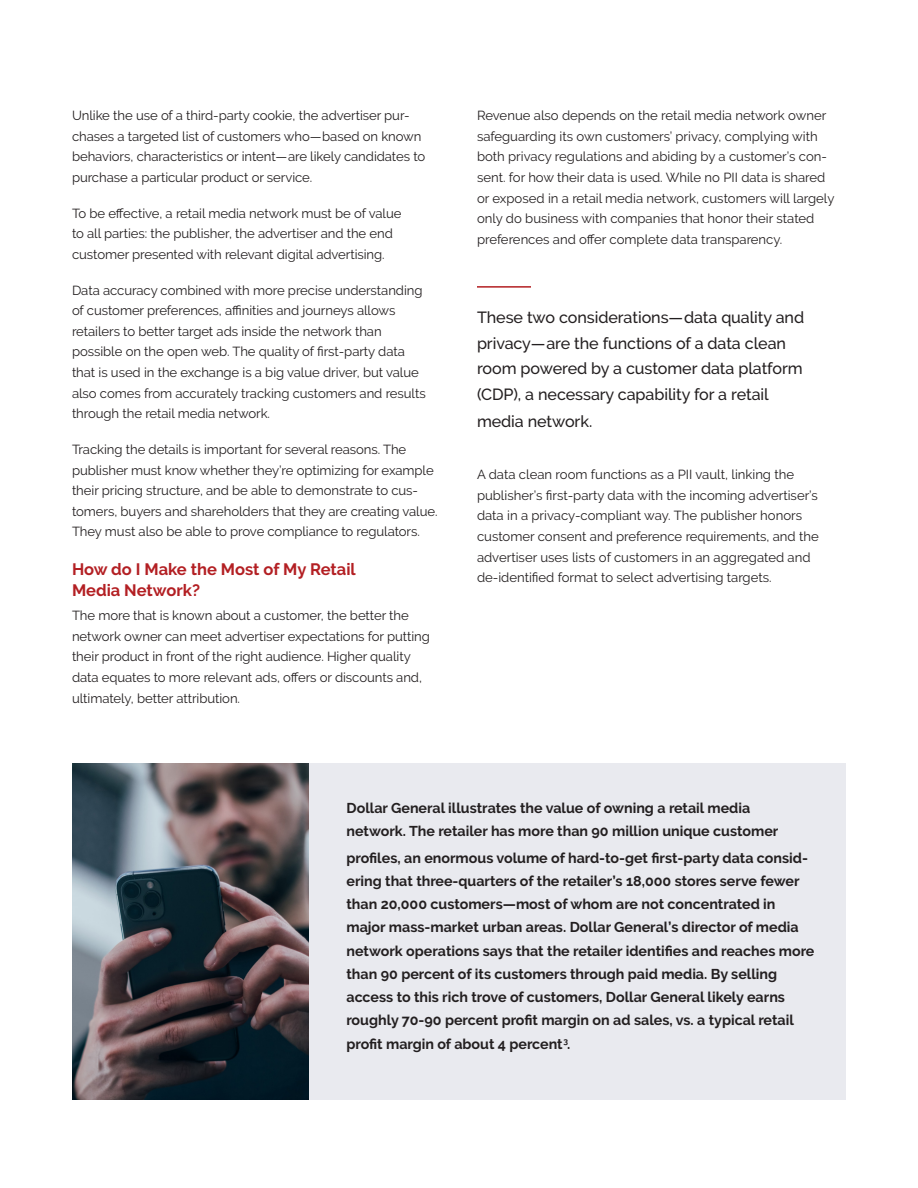
<style>
.page{position:relative;width:918px;height:1188px;background:#fff}
.page>*{position:absolute;margin:0;border:0;box-sizing:border-box;transform-origin:0 0}
.Subhead{font:700 16.5px/21px "Raleway";color:#b31f23}
.Body{font:500 16.2px/25.5px "Raleway";letter-spacing:-.005em;color:#231f20}
.t1{font:700 14.25px/23.2px "Raleway";color:#231f20}
.Body-2{font:13.2px/20.7px "Raleway";letter-spacing:-.005em;color:#231f20}
</style>
<div class="page">
<div style="left:72px;top:763px;width:774px;height:337px;background:#e9eaef"></div>
<img style="left:72px;top:763px;width:236px;height:337px">
<hr style="left:477px;top:286px;width:54px;height:2px;background:#b31f23">
<p class="Body-2" style="left:72px;top:105px;width:355px">Unlike the use of a third-party cookie, the advertiser pur&shy;chases a targeted list of customers who—based on known behaviors, characteristics or intent—are likely candidates to purchase a particular product or service.</p>
<p class="Body-2" style="left:72px;top:203px;width:331px">To be effective, a retail media network must be of value to all parties: the publisher, the advertiser and the end customer presented with relevant digital advertising.</p>
<p class="Body-2" style="left:72px;top:280px;width:355px">Data accuracy combined with more precise understanding of customer preferences, affinities and journeys allows retailers to better target ads inside the network than possible on the open web. The quality of first-party data that is used in the exchange is a big value driver, but value also comes from accurately tracking customers and results through the retail media network.</p>
<p class="Body-2" style="left:72px;top:439px;width:367px">Tracking the details is important for several reasons. The publisher must know whether they’re optimizing for example their pricing structure, and be able to demonstrate to cus&shy;tomers, buyers and shareholders that they are creating value.<br>They must also be able to prove compliance to regulators.</p>
<p class="Subhead" style="left:72px;top:559px;width:285px">How do I Make the Most of My Retail<br>Media Network?</p>
<p class="Body-2" style="left:72px;top:605px;width:360px">The more that is known about a customer, the better the network owner can meet advertiser expectations for putting their product in front of the right audience. Higher quality data equates to more relevant ads, offers or discounts and, ultimately, better attribution.</p>
<p class="Body-2" style="left:477px;top:105px;width:359px">Revenue also depends on the retail media network owner safeguarding its own customers’ privacy, complying with both privacy regulations and abiding by a customer’s con&shy;sent. for how their data is used. While no PII data is shared or exposed in a retail media network, customers will largely only do business with companies that honor their stated preferences and offer complete data transparency.</p>
<p class="Body" style="left:477px;top:305px;width:329px">These two considerations—data quality and privacy—are the functions of a data clean room powered by a customer data platform (CDP), a necessary capability for a retail</p>
<p class="Body" style="left:477px;top:408px;width:117px">media network.</p>
<p class="Body-2" style="left:477px;top:464px;width:343px">A data clean room functions as a PII vault, linking the publisher’s first-party data with the incoming advertiser’s data in a privacy-compliant way. The publisher honors customer consent and preference requirements, and the advertiser uses lists of customers in an aggregated and de-identified format to select advertising targets.</p>
<p class="t1" style="left:346px;top:797px;width:433px">Dollar General illustrates the value of owning a retail media network. The retailer has more than 90 million unique customer</p>
<p class="t1" style="left:346px;top:846px;width:469px">profiles, an enormous volume of hard-to-get first-party data consid&shy;ering that three-quarters of the retailer’s 18,000 stores serve fewer than 20,000 customers—most of whom are not concentrated in major mass-market urban areas. Dollar General’s director of media network operations says that the retailer identifies and reaches more than 90 percent of its customers through paid media. By selling access to this rich trove of customers, Dollar General likely earns roughly 70-90 percent profit margin on ad sales, vs. a typical retail profit margin of about 4 percent<sup>3</sup>.</p>
</div>
